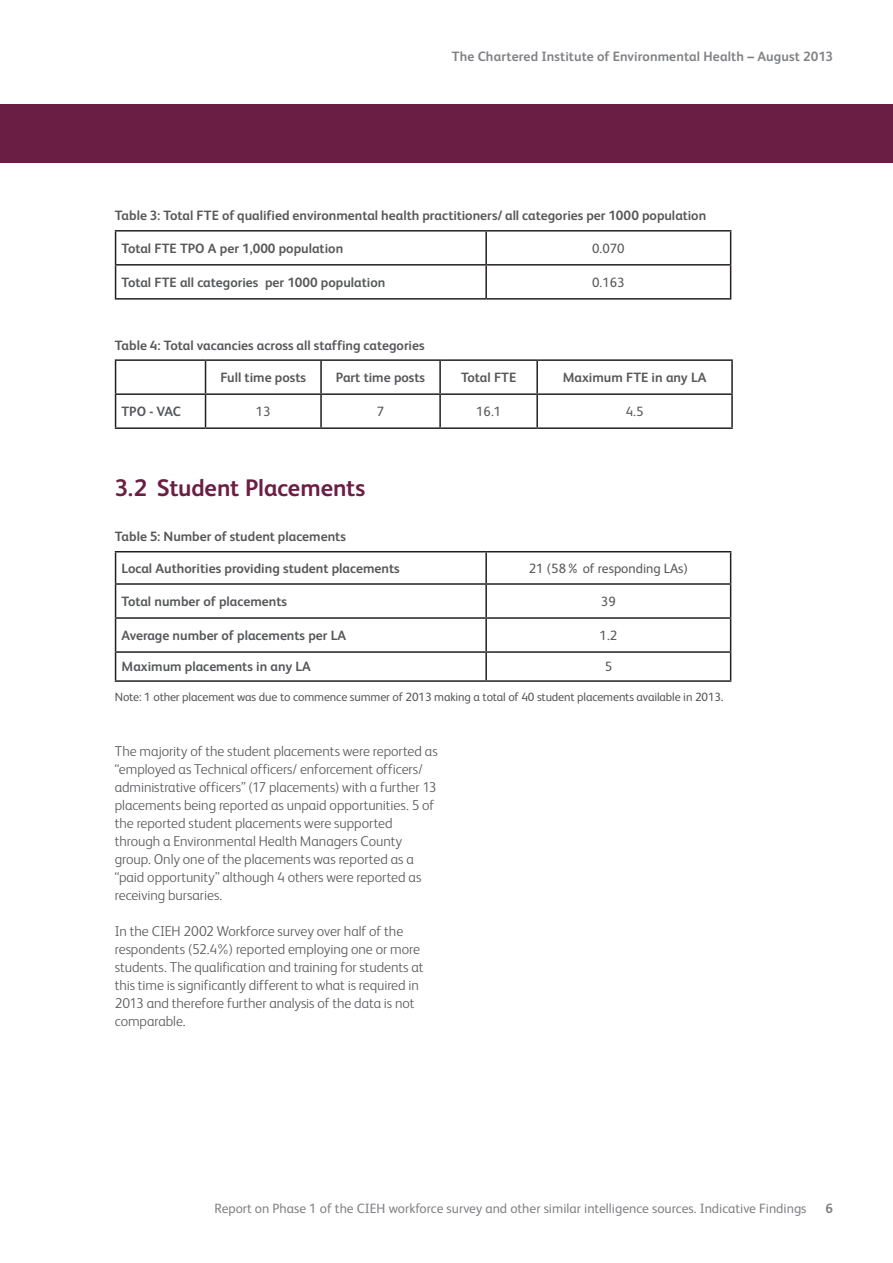
<style>
.page{position:relative;width:893px;height:1263px;background:#fff}
.page>*{position:absolute;margin:0;border:0;box-sizing:border-box;transform-origin:0 0}
.Subhead2{font:700 24px "FS Albert";letter-spacing:-.005em;color:#6b1e44}
.bodycopy{font:300 14.25px/18px "FS Albert";letter-spacing:-.005em;color:#57585a}
.table_fonts{font:700 13.5px "FS Albert";color:#57585a}
.t1{font:13.5px "FS Albert";color:#808285}
.t2{font:700 13.5px "FS Albert";letter-spacing:.005em;color:#808285}
.t3{font:13.5px "FS Albert";color:#57585a}
.t4{font:12px "FS Albert";letter-spacing:-.01em;color:#57585a}
.s1{font-size:13.5px}
</style>
<div class="page">
<div style="left:0;top:104px;width:893px;height:59px;background:#6b1e44"></div>
<hr style="left:115px;top:230px;width:371px;height:2px;background:#231f20">
<hr style="left:115px;top:232px;width:1px;height:32px;background:#231f20">
<hr style="left:486px;top:230px;width:245px;height:2px;background:#231f20">
<hr style="left:485px;top:232px;width:2px;height:32px;background:#231f20">
<hr style="left:730px;top:232px;width:1px;height:32px;background:#231f20">
<hr style="left:115px;top:264px;width:371px;height:2px;background:#231f20">
<hr style="left:115px;top:266px;width:1px;height:32px;background:#231f20">
<hr style="left:486px;top:264px;width:245px;height:2px;background:#231f20">
<hr style="left:485px;top:266px;width:2px;height:32px;background:#231f20">
<hr style="left:730px;top:266px;width:1px;height:32px;background:#231f20">
<hr style="left:115px;top:298px;width:371px;height:2px;background:#231f20">
<hr style="left:486px;top:298px;width:245px;height:2px;background:#231f20">
<hr style="left:115px;top:359px;width:91px;height:2px;background:#231f20">
<hr style="left:115px;top:361px;width:1px;height:32px;background:#231f20">
<hr style="left:206px;top:359px;width:115px;height:2px;background:#231f20">
<hr style="left:205px;top:361px;width:1px;height:32px;background:#231f20">
<hr style="left:321px;top:359px;width:119px;height:2px;background:#231f20">
<hr style="left:320px;top:361px;width:2px;height:32px;background:#231f20">
<hr style="left:440px;top:359px;width:97px;height:2px;background:#231f20">
<hr style="left:439px;top:361px;width:2px;height:32px;background:#231f20">
<hr style="left:537px;top:359px;width:196px;height:2px;background:#231f20">
<hr style="left:536px;top:361px;width:2px;height:32px;background:#231f20">
<hr style="left:731px;top:361px;width:2px;height:32px;background:#231f20">
<hr style="left:115px;top:393px;width:91px;height:2px;background:#231f20">
<hr style="left:115px;top:395px;width:1px;height:32px;background:#231f20">
<hr style="left:206px;top:393px;width:115px;height:2px;background:#231f20">
<hr style="left:205px;top:395px;width:1px;height:32px;background:#231f20">
<hr style="left:321px;top:393px;width:119px;height:2px;background:#231f20">
<hr style="left:320px;top:395px;width:2px;height:32px;background:#231f20">
<hr style="left:440px;top:393px;width:97px;height:2px;background:#231f20">
<hr style="left:439px;top:395px;width:2px;height:32px;background:#231f20">
<hr style="left:537px;top:393px;width:196px;height:2px;background:#231f20">
<hr style="left:536px;top:395px;width:2px;height:32px;background:#231f20">
<hr style="left:731px;top:395px;width:2px;height:32px;background:#231f20">
<hr style="left:115px;top:427px;width:91px;height:2px;background:#231f20">
<hr style="left:206px;top:427px;width:115px;height:2px;background:#231f20">
<hr style="left:321px;top:427px;width:119px;height:2px;background:#231f20">
<hr style="left:440px;top:427px;width:97px;height:2px;background:#231f20">
<hr style="left:537px;top:427px;width:196px;height:2px;background:#231f20">
<hr style="left:115px;top:551px;width:371px;height:1px;background:#231f20">
<hr style="left:115px;top:552px;width:1px;height:31px;background:#231f20">
<hr style="left:486px;top:551px;width:245px;height:1px;background:#231f20">
<hr style="left:485px;top:552px;width:2px;height:31px;background:#231f20">
<hr style="left:730px;top:552px;width:1px;height:31px;background:#231f20">
<hr style="left:115px;top:583px;width:371px;height:2px;background:#231f20">
<hr style="left:115px;top:585px;width:1px;height:32px;background:#231f20">
<hr style="left:486px;top:583px;width:245px;height:2px;background:#231f20">
<hr style="left:485px;top:585px;width:2px;height:32px;background:#231f20">
<hr style="left:730px;top:585px;width:1px;height:32px;background:#231f20">
<hr style="left:115px;top:617px;width:371px;height:2px;background:#231f20">
<hr style="left:115px;top:619px;width:1px;height:32px;background:#231f20">
<hr style="left:486px;top:617px;width:245px;height:2px;background:#231f20">
<hr style="left:485px;top:619px;width:2px;height:32px;background:#231f20">
<hr style="left:730px;top:619px;width:1px;height:32px;background:#231f20">
<hr style="left:115px;top:651px;width:371px;height:2px;background:#231f20">
<svg style="left:115px;top:653px;width:1px;height:27px"></svg>
<hr style="left:486px;top:651px;width:245px;height:2px;background:#231f20">
<hr style="left:485px;top:653px;width:2px;height:27px;background:#231f20">
<svg style="left:730px;top:653px;width:1px;height:27px"></svg>
<hr style="left:115px;top:680px;width:371px;height:2px;background:#231f20">
<hr style="left:486px;top:680px;width:245px;height:2px;background:#231f20">
<p class="t2" style="left:452px;top:49px;width:382px">The Chartered Institute of Environmental Health – August 2013</p>
<p class="table_fonts" style="left:115px;top:208px;width:593px">Table 3: Total FTE of qualified environmental health practitioners/ all categories per 1000 population</p>
<p class="table_fonts" style="left:122px;top:240px;width:223px">Total FTE TPO A per 1,000 population</p>
<p class="t3" style="left:592px;top:240px;width:34px">0.070</p>
<p class="table_fonts" style="left:122px;top:274px;width:265px">Total FTE all categories per 1000 population</p>
<p class="t3" style="left:592px;top:274px;width:34px">0.163</p>
<p class="table_fonts" style="left:115px;top:337px;width:311px">Table 4: Total vacancies across all staffing categories</p>
<p class="table_fonts" style="left:220px;top:369px;width:87px">Full time posts</p>
<p class="table_fonts" style="left:336px;top:369px;width:91px">Part time posts</p>
<p class="table_fonts" style="left:461px;top:369px;width:57px">Total FTE</p>
<p class="table_fonts" style="left:563px;top:369px;width:145px">Maximum FTE in any LA</p>
<p class="table_fonts" style="left:122px;top:404px;width:61px">TPO - VAC</p>
<p class="t3" style="left:256px;top:404px;width:16px">13</p>
<p class="t3" style="left:377px;top:404px;width:9px">7</p>
<p class="t3" style="left:476px;top:404px;width:27px">16.1</p>
<p class="t3" style="left:626px;top:404px;width:19px">4.5</p>
<p class="Subhead2" style="left:115px;top:474px;width:252px">3.2 Student Placements</p>
<p class="table_fonts" style="left:115px;top:529px;width:233px">Table 5: Number of student placements</p>
<p class="table_fonts" style="left:122px;top:560px;width:280px">Local Authorities providing student placements</p>
<p class="t3" style="left:529px;top:560px;width:161px">21 (58% of responding LAs)</p>
<p class="table_fonts" style="left:122px;top:593px;width:167px">Total number of placements</p>
<p class="t3" style="left:601px;top:593px;width:16px">39</p>
<p class="table_fonts" style="left:122px;top:627px;width:226px">Average number of placements per LA</p>
<p class="t3" style="left:600px;top:627px;width:19px">1.2</p>
<p class="table_fonts" style="left:122px;top:659px;width:191px">Maximum placements in any LA</p>
<p class="t3" style="left:605px;top:659px;width:9px">5</p>
<p class="t4" style="left:115px;top:690px;width:610px">Note: 1 other placement was due to commence summer of 2013 making a total of 40 student placements available in 2013<span class="s1">.</span></p>
<p class="bodycopy" style="left:115px;top:742px;width:324px">The majority of the student placements were reported as “employed as Technical officers/ enforcement officers/ administrative officers” (17 placements) with a further 13 placements being reported as unpaid opportunities. 5 of the reported student placements were supported through a Environmental Health Managers County group. Only one of the placements was reported as a “paid opportunity” although 4 others were reported as receiving bursaries.</p>
<p class="bodycopy" style="left:115px;top:922px;width:310px">In the CIEH 2002 Workforce survey over half of the respondents (52.4%) reported employing one or more students. The qualification and training for students at this time is significantly different to what is required in 2013 and therefore further analysis of the data is not comparable.</p>
<p class="t1" style="left:215px;top:1200px;width:593px">Report on Phase 1 of the CIEH workforce survey and other similar intelligence sources. Indicative Findings</p>
<p class="t2" style="left:825px;top:1200px;width:9px">6</p>
</div>
